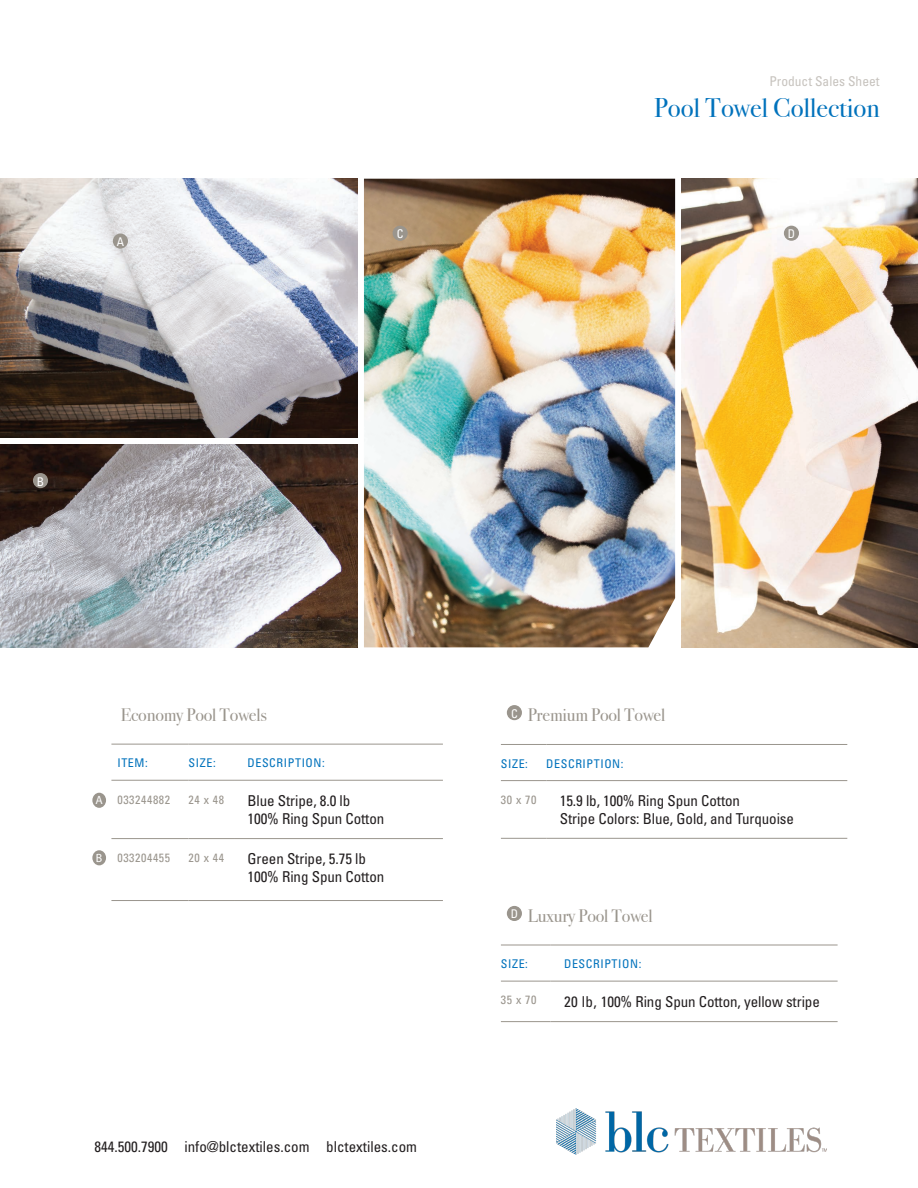
<style>
.page{position:relative;width:918px;height:1188px;background:#fff}
.page>*{position:absolute;margin:0;border:0;box-sizing:border-box;transform-origin:0 0}
.t1{font:27px "Bodoni Svty Two ITCTT";color:#0072bc}
.t2{font:18px "Bodoni Svty Two ITCTT";letter-spacing:-.01em;color:#9a958d}
.t3{font:condensed 15px/18px "Univers";letter-spacing:-.005em;color:#231f20}
.t4{font:condensed 13.5px "Univers";color:#c7c3be}
.t5{font:condensed 12px "Univers";letter-spacing:.05em;color:#0072bc}
.t6{font:condensed 12px "Univers";letter-spacing:.05em;color:#9a958d}
.t7{font:condensed 12px "Univers";color:#fff}
.t8{font:12px "Myriad Pro";color:#fff}
</style>
<div class="page">
<img style="left:557px;top:1109px;width:270px;height:46px">
<hr style="left:501px;top:744px;width:45px;height:1px;background:#9a958d">
<hr style="left:546px;top:744px;width:301px;height:1px;background:#9a958d">
<hr style="left:501px;top:780px;width:45px;height:1px;background:#9a958d">
<hr style="left:546px;top:780px;width:301px;height:1px;background:#9a958d">
<hr style="left:501px;top:838px;width:45px;height:1px;background:#9a958d">
<hr style="left:546px;top:838px;width:301px;height:1px;background:#9a958d">
<div style="left:507px;top:705px;width:15px;height:15px;background:#9a958d;border-radius:50%"></div>
<hr style="left:501px;top:945px;width:50px;height:1px;background:#9a958d">
<hr style="left:551px;top:945px;width:287px;height:1px;background:#9a958d">
<hr style="left:501px;top:981px;width:50px;height:1px;background:#9a958d">
<hr style="left:551px;top:981px;width:287px;height:1px;background:#9a958d">
<hr style="left:501px;top:1021px;width:50px;height:1px;background:#9a958d">
<hr style="left:551px;top:1021px;width:287px;height:1px;background:#9a958d">
<div style="left:507px;top:906px;width:15px;height:15px;background:#9a958d;border-radius:50%"></div>
<img style="left:364px;top:179px;width:311px;height:468px">
<img style="left:681px;top:179px;width:237px;height:468px">
<img style="left:0;top:179px;width:357px;height:259px">
<img style="left:0;top:444px;width:357px;height:203px">
<hr style="left:111px;top:744px;width:78px;height:1px;background:#9a958d">
<hr style="left:189px;top:744px;width:45px;height:1px;background:#9a958d">
<hr style="left:234px;top:744px;width:209px;height:1px;background:#9a958d">
<hr style="left:111px;top:780px;width:78px;height:1px;background:#9a958d">
<hr style="left:189px;top:780px;width:45px;height:1px;background:#9a958d">
<hr style="left:234px;top:780px;width:209px;height:1px;background:#9a958d">
<hr style="left:111px;top:838px;width:78px;height:1px;background:#9a958d">
<hr style="left:189px;top:838px;width:45px;height:1px;background:#9a958d">
<hr style="left:234px;top:838px;width:209px;height:1px;background:#9a958d">
<hr style="left:111px;top:900px;width:78px;height:1px;background:#9a958d">
<hr style="left:189px;top:900px;width:45px;height:1px;background:#9a958d">
<hr style="left:234px;top:900px;width:209px;height:1px;background:#9a958d">
<div style="left:92px;top:793px;width:14px;height:15px;background:#9a958d;border-radius:50%"></div>
<div style="left:92px;top:850px;width:14px;height:15px;background:#9a958d;border-radius:50%"></div>
<div style="left:113px;top:233px;width:15px;height:16px;background:#9a958d;border-radius:50%"></div>
<div style="left:33px;top:473px;width:15px;height:15px;background:#9a958d;border-radius:50%"></div>
<div style="left:393px;top:226px;width:15px;height:15px;background:#9a958d;border-radius:50%"></div>
<div style="left:784px;top:226px;width:15px;height:15px;background:#9a958d;border-radius:50%"></div>
<p class="t7" style="left:117px;top:234px;width:9px">A</p>
<p class="t4" style="left:769px;top:72px;width:112px">Product Sales Sheet</p>
<p class="t1" style="left:654px;top:85px;width:227px">Pool Towel Collection</p>
<p class="t7" style="left:397px;top:226px;width:8px">C</p>
<p class="t7" style="left:788px;top:226px;width:9px">D</p>
<p class="t7" style="left:37px;top:474px;width:9px">B</p>
<p class="t8" style="left:96px;top:793px;width:9px">A</p>
<p class="t8" style="left:96px;top:851px;width:8px">B</p>
<p class="t2" style="left:121px;top:700px;width:148px">Economy Pool Towels</p>
<p class="t5" style="left:117px;top:756px;width:32px">ITEM:</p>
<p class="t5" style="left:189px;top:756px;width:29px">SIZE:</p>
<p class="t5" style="left:248px;top:756px;width:79px">DESCRIPTION:</p>
<p class="t6" style="left:117px;top:792px;width:54px">033244882</p>
<p class="t6" style="left:189px;top:792px;width:37px">24 x 48</p>
<p class="t3" style="left:248px;top:791px;width:138px">Blue Stripe, 8.0 lb<br>100% Ring Spun Cotton</p>
<p class="t6" style="left:117px;top:850px;width:54px">033204455</p>
<p class="t6" style="left:189px;top:850px;width:37px">20 x 44</p>
<p class="t3" style="left:248px;top:850px;width:138px">Green Stripe, 5.75 lb<br>100% Ring Spun Cotton</p>
<p class="t3" style="left:94px;top:1137px;width:324px">844.500.7900 info@blctextiles.com blctextiles.com</p>
<p class="t7" style="left:511px;top:706px;width:8px">C</p>
<p class="t2" style="left:528px;top:700px;width:139px">Premium Pool Towel</p>
<p class="t5" style="left:501px;top:756px;width:29px">SIZE:</p>
<p class="t5" style="left:546px;top:756px;width:79px">DESCRIPTION:</p>
<p class="t6" style="left:501px;top:792px;width:37px">30 x 70</p>
<p class="t3" style="left:560px;top:792px;width:182px">15.9 lb, 100% Ring Spun Cotton</p>
<p class="t3" style="left:560px;top:810px;width:236px">Stripe Colors: Blue, Gold, and Turquoise</p>
<p class="t7" style="left:511px;top:907px;width:9px">D</p>
<p class="t2" style="left:528px;top:901px;width:127px">Luxury Pool Towel</p>
<p class="t5" style="left:501px;top:956px;width:29px">SIZE:</p>
<p class="t5" style="left:564px;top:956px;width:79px">DESCRIPTION:</p>
<p class="t6" style="left:501px;top:993px;width:37px">35 x 70</p>
<p class="t3" style="left:564px;top:992px;width:257px">20 lb, 100% Ring Spun Cotton, yellow stripe</p>
</div>
